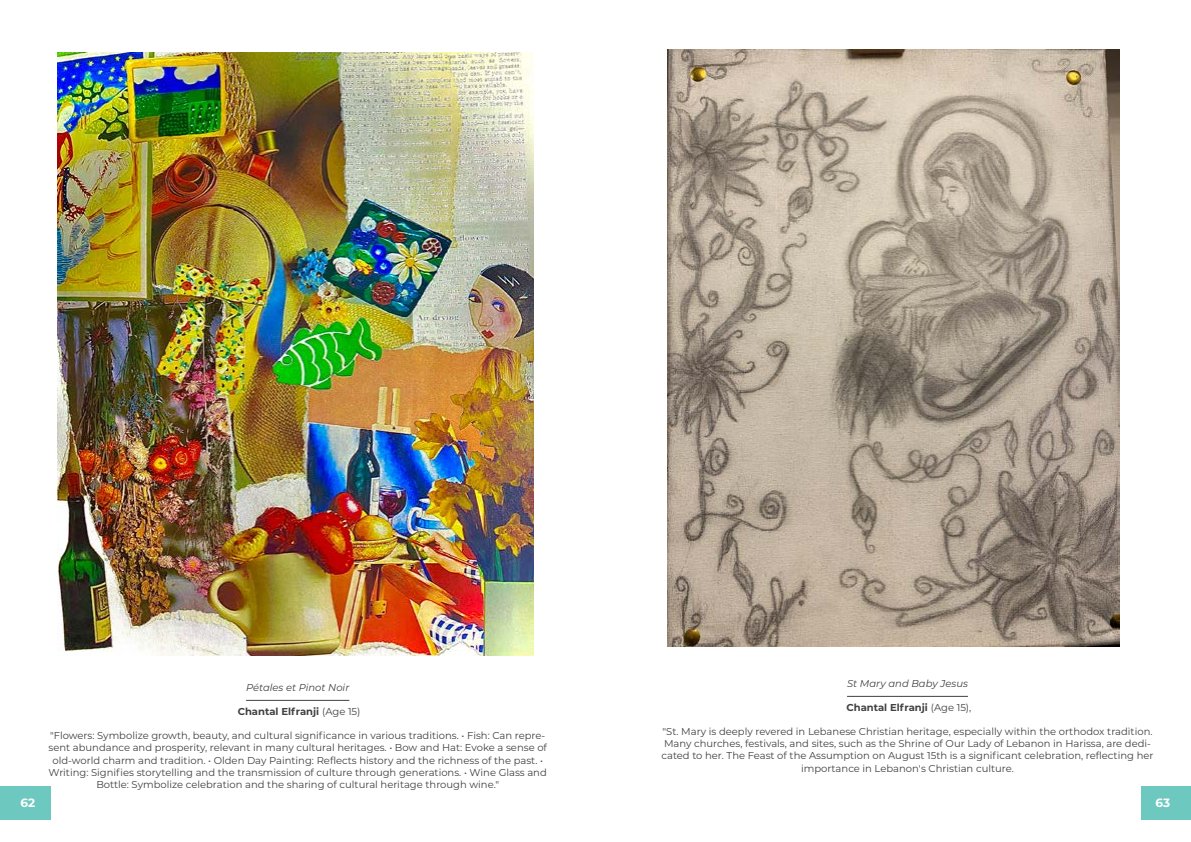
<style>
.page{position:relative;width:1191px;height:842px;background:#fff}
.page>*{position:absolute;margin:0;border:0;box-sizing:border-box;transform-origin:0 0}
.t1{font:700 12px "Montserrat";color:#fff}
.t2{font:10px/12px "Montserrat";color:#414042;text-align:center}
.t3{font:700 10px "Montserrat";color:#414042}
.t4{font:italic 10px "Montserrat";color:#414042}
.s1{font-weight:400}
</style>
<div class="page">
<div style="left:1141px;top:786px;width:50px;height:33px;background:#6dc8bf"></div>
<div style="left:0;top:786px;width:50px;height:33px;background:#6dc8bf"></div>
<hr style="left:246px;top:700px;width:103px;height:1px;background:#414042">
<img style="left:57px;top:52px;width:476px;height:604px">
<hr style="left:847px;top:696px;width:121px;height:1px;background:#414042">
<img style="left:667px;top:49px;width:452px;height:598px">
<p class="t4" style="left:246px;top:681px;width:105px">Pétales et Pinot Noir</p>
<p class="t3" style="left:238px;top:705px;width:124px">Chantal Elfranji <span class="s1">(Age 15)</span></p>
<p class="t2" style="left:48px;top:730px;width:500px">"Flowers: Symbolize growth, beauty, and cultural significance in various traditions. • Fish: Can repre&shy;sent abundance and prosperity, relevant in many cultural heritages. • Bow and Hat: Evoke a sense of old-world charm and tradition. • Olden Day Painting: Reflects history and the richness of the past. • Writing: Signifies storytelling and the transmission of culture through generations. • Wine Glass and Bottle: Symbolize celebration and the sharing of cultural heritage through wine."</p>
<p class="t4" style="left:847px;top:677px;width:122px">St Mary and Baby Jesus</p>
<p class="t3" style="left:846px;top:701px;width:126px">Chantal Elfranji <span class="s1">(Age 15),</span></p>
<p class="t2" style="left:661px;top:726px;width:493px">"St. Mary is deeply revered in Lebanese Christian heritage, especially within the orthodox tradition.<br>Many churches, festivals, and sites, such as the Shrine of Our Lady of Lebanon in Harissa, are dedi&shy;cated to her. The Feast of the Assumption on August 15th is a significant celebration, reflecting her importance in Lebanon's Christian culture.</p>
<p class="t1" style="left:21px;top:794px;width:16px">62</p>
<p class="t1" style="left:1155px;top:794px;width:16px">63</p>
</div>
